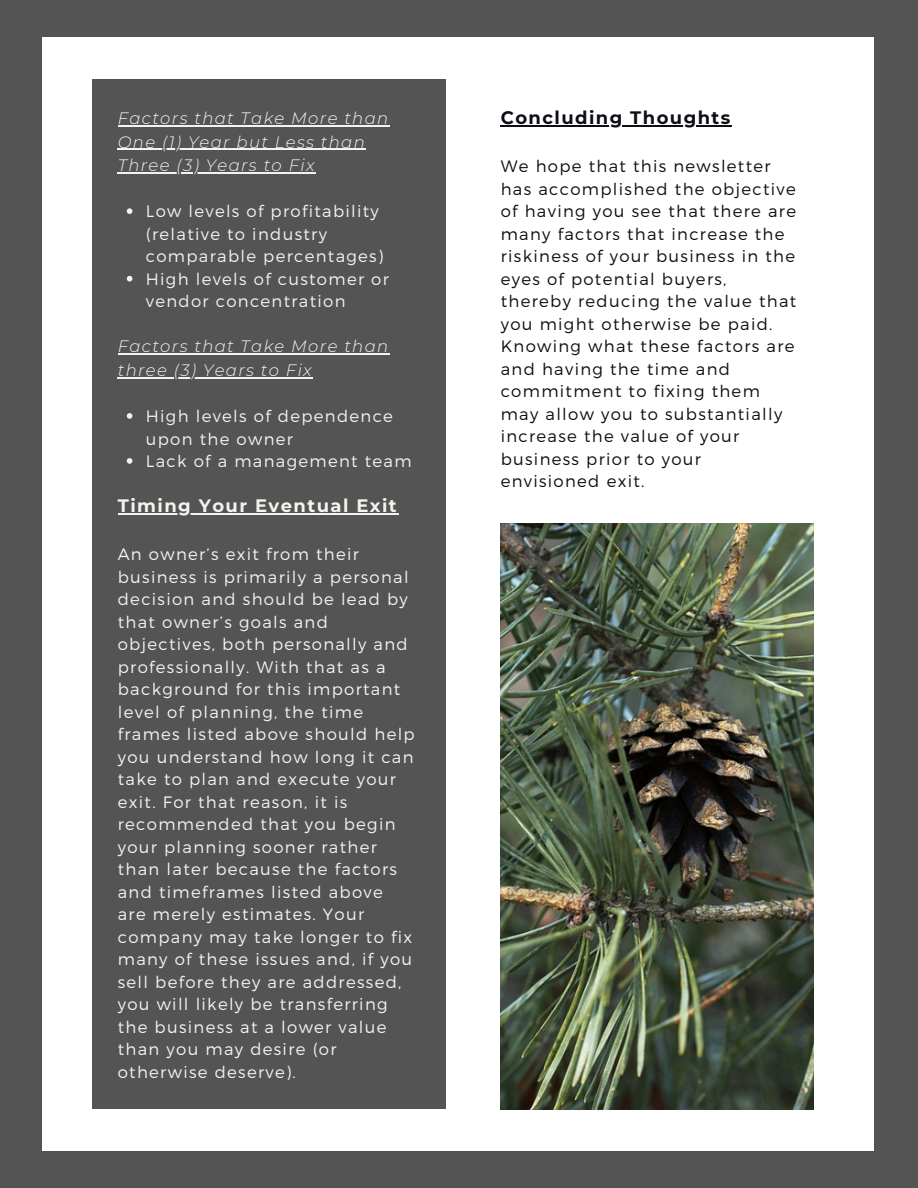
<style>
.page{position:relative;width:918px;height:1188px;background:#545454}
.page>*{position:absolute;margin:0;border:0;box-sizing:border-box;transform-origin:0 0}
.t1{font:700 18px "Montserrat";letter-spacing:.08em;color:#f4f4ee}
.t2{font:700 18px "Montserrat";letter-spacing:.08em;color:#0b0e13}
.t3{font:300 16.5px/22.5px "Montserrat";letter-spacing:.08em;color:#f4f4ee}
.t4{font:300 16.5px/22.5px "Montserrat";letter-spacing:.08em;color:#0b0e13}
.t5{font:italic 300 16.5px "Montserrat";letter-spacing:.08em;color:#f4f4ee}
</style>
<div class="page">
<div style="left:43px;top:37px;width:830px;height:1114px;background:#fff"></div>
<div style="left:92px;top:79px;width:353px;height:1030px;background:#545454"></div>
<img style="left:501px;top:523px;width:312px;height:586px">
<hr style="left:118px;top:125px;width:272px;height:1px;background:#f4f4ee">
<hr style="left:118px;top:149px;width:248px;height:1px;background:#f4f4ee">
<hr style="left:118px;top:172px;width:198px;height:1px;background:#f4f4ee">
<svg style="left:127px;top:208px;width:5px;height:6px"></svg>
<svg style="left:127px;top:276px;width:5px;height:5px"></svg>
<hr style="left:118px;top:353px;width:272px;height:2px;background:#f4f4ee">
<hr style="left:118px;top:377px;width:195px;height:1px;background:#f4f4ee">
<svg style="left:127px;top:413px;width:5px;height:6px"></svg>
<svg style="left:127px;top:458px;width:5px;height:6px"></svg>
<hr style="left:118px;top:513px;width:280px;height:1px;background:#f4f4ee">
<hr style="left:501px;top:125px;width:231px;height:1px;background:#0b0e13">
<p class="t5" style="left:118px;top:108px;width:272px">Factors that Take More than</p>
<p class="t5" style="left:118px;top:132px;width:249px">One (1) Year but Less than</p>
<p class="t5" style="left:118px;top:155px;width:198px">Three (3) Years to Fix</p>
<p class="t3" style="left:146px;top:199px;width:235px">Low levels of profitability (relative to industry</p>
<p class="t3" style="left:146px;top:244px;width:245px">comparable percentages)<br>High levels of customer or vendor concentration</p>
<p class="t5" style="left:118px;top:336px;width:272px">Factors that Take More than</p>
<p class="t5" style="left:118px;top:360px;width:196px">three (3) Years to Fix</p>
<p class="t3" style="left:146px;top:404px;width:249px">High levels of dependence</p>
<h1 class="t3" style="left:146px;top:427px;width:267px">upon the owner<br>Lack of a management team</h1>
<p class="t1" style="left:118px;top:495px;width:280px">Timing Your Eventual Exit</p>
<h1 class="t3" style="left:118px;top:543px;width:298px">An owner’s exit from their business is primarily a personal decision and should be lead by that owner’s goals and objectives, both personally and professionally. With that as a background for this important level of planning, the time frames listed above should help you understand how long it can take to plan and execute your exit. For that reason, it is recommended that you begin your planning sooner rather than later because the factors and timeframes listed above are merely estimates. Your company may take longer to fix many of these issues and, if you sell before they are addressed, you will likely be transferring the business at a lower value than you may desire (or otherwise deserve).</h1>
<p class="t2" style="left:501px;top:106px;width:231px">Concluding Thoughts</p>
<p class="t4" style="left:501px;top:154px;width:297px">We hope that this newsletter has accomplished the objective of having you see that there are many factors that increase the riskiness of your business in the eyes of potential buyers, thereby reducing the value that you might otherwise be paid.<br>Knowing what these factors are and having the time and commitment to fixing them may allow you to substantially increase the value of your business prior to your envisioned exit.</p>
</div>
